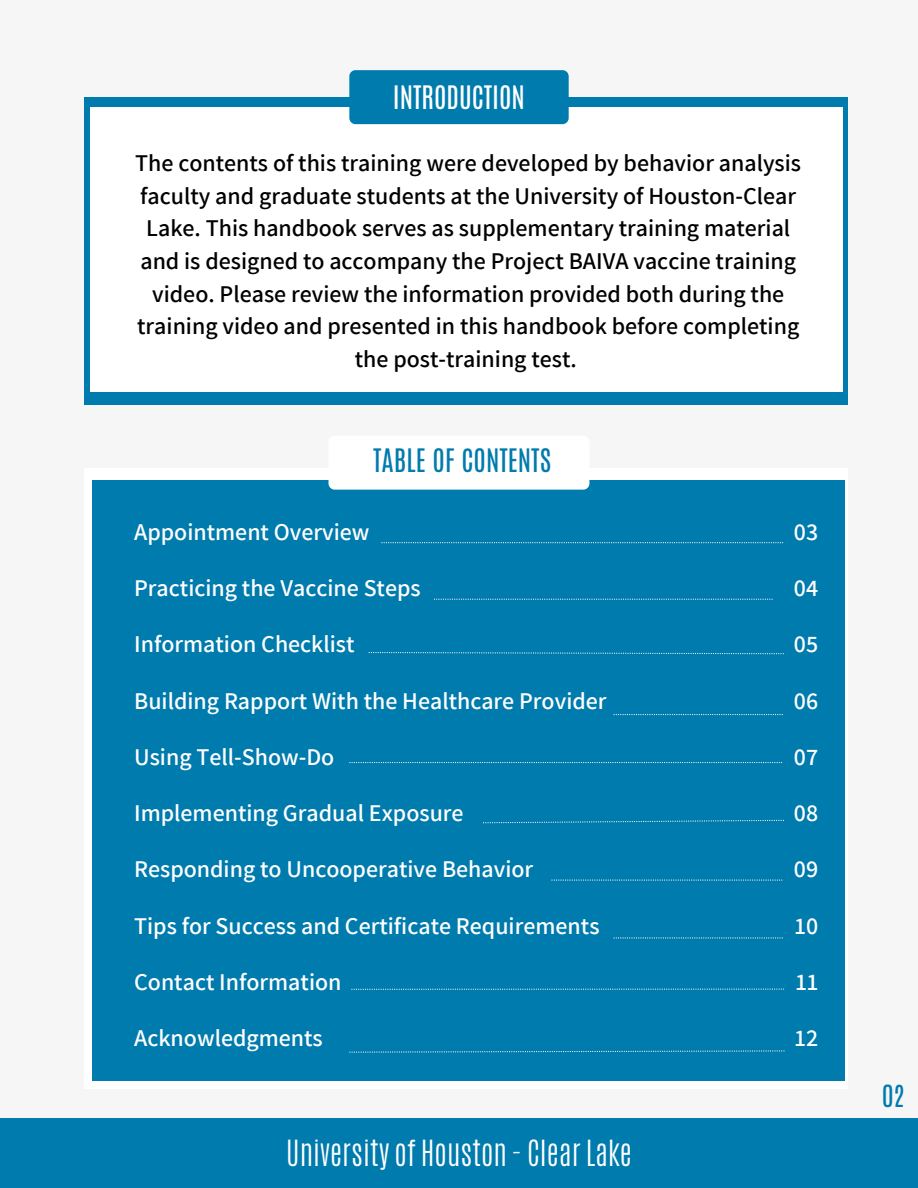
<style>
.page{position:relative;width:918px;height:1188px;background:#f6f6f6}
.page>*{position:absolute;margin:0;border:0;box-sizing:border-box;transform-origin:0 0}
.t1{font:300 30.15px "Antonio";color:#fff}
.t2{font:27px "Antonio";color:#007bad}
.t3{font:27px "Antonio";color:#fff}
.t4{font:25.5px "Antonio";color:#007bad}
.t5{font:600 24px/32.7px "Assistant";color:#000;text-align:center}
.t6{font:600 24px "Assistant";color:#fff}
</style>
<div class="page">
<div style="left:0;top:1118px;width:918px;height:70px;background:#007bad"></div>
<div style="left:85px;top:97px;width:763px;height:307px;background:#007bad"></div>
<div style="left:90px;top:107px;width:753px;height:285px;background:#fff"></div>
<div style="left:349px;top:70px;width:220px;height:54px;background:#007bad;border-radius:6px"></div>
<div style="left:85px;top:468px;width:763px;height:621px;background:#fff"></div>
<div style="left:92px;top:480px;width:753px;height:601px;background:#007bad"></div>
<div style="left:329px;top:436px;width:260px;height:54px;background:#fff;border-radius:6px"></div>
<svg style="left:381px;top:542px;width:402px;height:1px"></svg>
<svg style="left:613px;top:714px;width:170px;height:1px"></svg>
<svg style="left:349px;top:762px;width:433px;height:1px"></svg>
<svg style="left:483px;top:820px;width:301px;height:3px"></svg>
<svg style="left:551px;top:880px;width:231px;height:1px"></svg>
<svg style="left:613px;top:937px;width:170px;height:2px"></svg>
<svg style="left:351px;top:989px;width:433px;height:1px"></svg>
<svg style="left:369px;top:652px;width:415px;height:2px"></svg>
<svg style="left:349px;top:1050px;width:436px;height:3px"></svg>
<svg style="left:434px;top:599px;width:339px;height:1px"></svg>
<p class="t3" style="left:393px;top:78px;width:134px">INTRODUCTION</p>
<p class="t5" style="left:135px;top:146px;width:667px">The contents of this training were developed by behavior analysis faculty and graduate students at the University of Houston-Clear Lake. This handbook serves as supplementary training material and is designed to accompany the Project BAIVA vaccine training video. Please review the information provided both during the training video and presented in this handbook before completing the post-training test.</p>
<p class="t2" style="left:373px;top:442px;width:179px">TABLE OF CONTENTS</p>
<p class="t6" style="left:134px;top:515px;width:237px">Appointment Overview</p>
<p class="t6" style="left:134px;top:572px;width:288px">Practicing the Vaccine Steps</p>
<p class="t6" style="left:134px;top:628px;width:222px">Information Checklist</p>
<p class="t6" style="left:134px;top:684px;width:474px">Building Rapport With the Healthcare Provider</p>
<p class="t6" style="left:134px;top:740px;width:202px">Using Tell-Show-Do</p>
<p class="t6" style="left:134px;top:797px;width:331px">Implementing Gradual Exposure</p>
<p class="t6" style="left:134px;top:853px;width:401px">Responding to Uncooperative Behavior</p>
<p class="t6" style="left:134px;top:909px;width:467px">Tips for Success and Certificate Requirements</p>
<p class="t6" style="left:134px;top:965px;width:209px">Contact Information</p>
<p class="t6" style="left:134px;top:1022px;width:190px">Acknowledgments</p>
<p class="t1" style="left:286px;top:1131px;width:347px">University of Houston - Clear Lake</p>
<p class="t6" style="left:794px;top:515px;width:26px">03</p>
<p class="t6" style="left:794px;top:572px;width:26px">04</p>
<p class="t6" style="left:794px;top:628px;width:26px">05</p>
<p class="t6" style="left:794px;top:684px;width:26px">06</p>
<p class="t6" style="left:794px;top:740px;width:26px">07</p>
<p class="t6" style="left:794px;top:797px;width:26px">08</p>
<p class="t6" style="left:794px;top:853px;width:26px">09</p>
<p class="t6" style="left:795px;top:909px;width:25px">10</p>
<p class="t6" style="left:796px;top:965px;width:24px">11</p>
<p class="t6" style="left:795px;top:1022px;width:25px">12</p>
<p class="t4" style="left:882px;top:1078px;width:24px">02</p>
</div>
